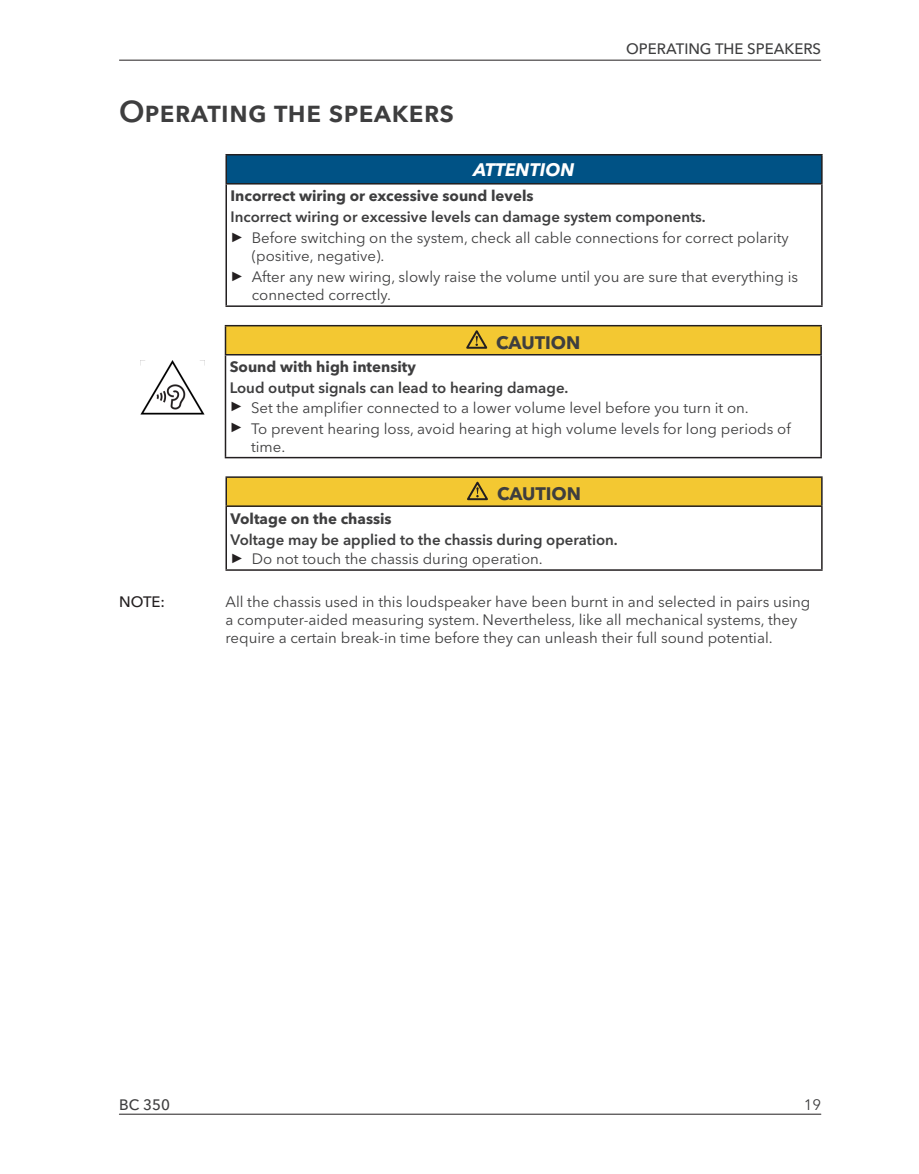
<style>
.page{position:relative;width:919px;height:1174px;background:#fff}
.page>*{position:absolute;margin:0;border:0;box-sizing:border-box;transform-origin:0 0}
.t1{font:600 30px "Avenir Next LT Pro";color:#3e3e3f}
.t2{font:700 18px "Avenir Next LT Pro";color:#3e3e3f}
.t3{font:italic 700 18px "Avenir Next LT Pro";color:#fff}
.t4{font:15px/18px "Avenir Next LT Pro";color:#3e3e3f}
.t5{font:600 15px/19.5px "Avenir Next LT Pro";color:#3e3e3f}
.t6{font:700 15px "Avenir Next LT Pro";color:#3e3e3f}
.t7{font:500 15px "Avenir Next LT Pro";color:#3e3e3f}
.t8{font:500 15px "Avenir Next LT Pro";color:#231f20}
.s1{font-weight:600}
.s2{font-family:"Arial";font-size:13.5px;color:#231f20}
.s3{font-family:"Arial";font-weight:400;font-size:13.5px;color:#231f20}
.s4{font-weight:400}
</style>
<div class="page">
<hr style="left:119px;top:60px;width:702px;height:1px;background:#231f20">
<hr style="left:119px;top:1114px;width:701px;height:1px;background:#231f20">
<div style="left:226px;top:155px;width:595px;height:29px;background:#005285"></div>
<hr style="left:225px;top:154px;width:597px;height:1px;background:#231f20">
<hr style="left:225px;top:155px;width:2px;height:28px;background:#231f20">
<svg style="left:821px;top:155px;width:1px;height:28px"></svg>
<hr style="left:225px;top:183px;width:597px;height:1px;background:#231f20">
<hr style="left:225px;top:184px;width:2px;height:121px;background:#231f20">
<hr style="left:821px;top:184px;width:1px;height:121px;background:#231f20">
<hr style="left:225px;top:305px;width:597px;height:2px;background:#231f20">
<div style="left:225px;top:326px;width:596px;height:29px;background:#f3c832"></div>
<hr style="left:820px;top:355px;width:1px;height:102px;background:#231f20">
<hr style="left:225px;top:457px;width:596px;height:1px;background:#231f20">
<hr style="left:225px;top:325px;width:596px;height:1px;background:#231f20">
<svg style="left:820px;top:326px;width:1px;height:28px"></svg>
<hr style="left:225px;top:354px;width:596px;height:1px;background:#231f20">
<hr style="left:225px;top:355px;width:1px;height:102px;background:#231f20">
<svg style="left:225px;top:326px;width:1px;height:28px"></svg>
<svg style="left:466px;top:330px;width:21px;height:19px"></svg>
<img style="left:140px;top:361px;width:64px;height:54px">
<div style="left:226px;top:477px;width:595px;height:29px;background:#f3c832"></div>
<hr style="left:225px;top:476px;width:597px;height:2px;background:#231f20">
<hr style="left:225px;top:478px;width:2px;height:27px;background:#231f20">
<svg style="left:821px;top:478px;width:1px;height:27px"></svg>
<hr style="left:225px;top:505px;width:597px;height:2px;background:#231f20">
<hr style="left:225px;top:507px;width:2px;height:62px;background:#231f20">
<hr style="left:821px;top:507px;width:1px;height:62px;background:#231f20">
<hr style="left:225px;top:569px;width:597px;height:2px;background:#231f20">
<svg style="left:467px;top:481px;width:21px;height:19px"></svg>
<h1 class="t1" style="left:119px;top:94px;width:336px">Operating the speakers</h1>
<p class="t7" style="left:626px;top:40px;width:196px">OPERATING THE SPEAKERS</p>
<p class="t3" style="left:473px;top:159px;width:103px">ATTENTION</p>
<p class="t6" style="left:230px;top:187px;width:304px">Incorrect wiring or excessive sound levels</p>
<p class="t4" style="left:230px;top:206px;width:560px;line-height:21px"><span class="s1">Incorrect wiring or excessive levels can damage system components.<br></span><span class="s2">►</span> Before switching on the system, check all cable connections for correct polarity</p>
<p class="t4" style="left:230px;top:245px;width:569px;line-height:21px;text-indent:21px">(positive, negative).<br><span class="s2">►</span> After any new wiring, slowly raise the volume until you are sure that everything is</p>
<p class="t4" style="left:252px;top:286px;width:139px">connected correctly.</p>
<p class="t2" style="left:496px;top:331px;width:86px">CAUTION</p>
<p class="t6" style="left:230px;top:358px;width:188px">Sound with high intensity</p>
<p class="t4" style="left:230px;top:378px;width:518px;line-height:19.5px"><span class="s1">Loud output signals can lead to hearing damage.<br></span><span class="s2">►</span> Set the amplifier connected to a lower volume level before you turn it on.</p>
<p class="t4" style="left:251px;top:419px;width:541px;text-indent:-21px"><span class="s2">►</span> To prevent hearing loss, avoid hearing at high volume levels for long periods of time.</p>
<p class="t2" style="left:497px;top:483px;width:86px">CAUTION</p>
<p class="t6" style="left:230px;top:509px;width:163px">Voltage on the chassis</p>
<p class="t5" style="left:230px;top:529px;width:387px">Voltage may be applied to the chassis during operation. <span class="s3">►</span> <span class="s4">Do not touch the chassis during operation.</span></p>
<p class="t8" style="left:119px;top:592px;width:11px">NOTE</p>
<p class="t8" style="left:160px;top:592px;width:6px">:</p>
<p class="t4" style="left:225px;top:592px;width:586px">All the chassis used in this loudspeaker have been burnt in and selected in pairs using a computer-aided measuring system. Nevertheless, like all mechanical systems, they require a certain break-in time before they can unleash their full sound potential.</p>
<p class="t7" style="left:119px;top:1095px;width:52px">BC 350</p>
<p class="t4" style="left:803px;top:1095px;width:19px">19</p>
</div>
